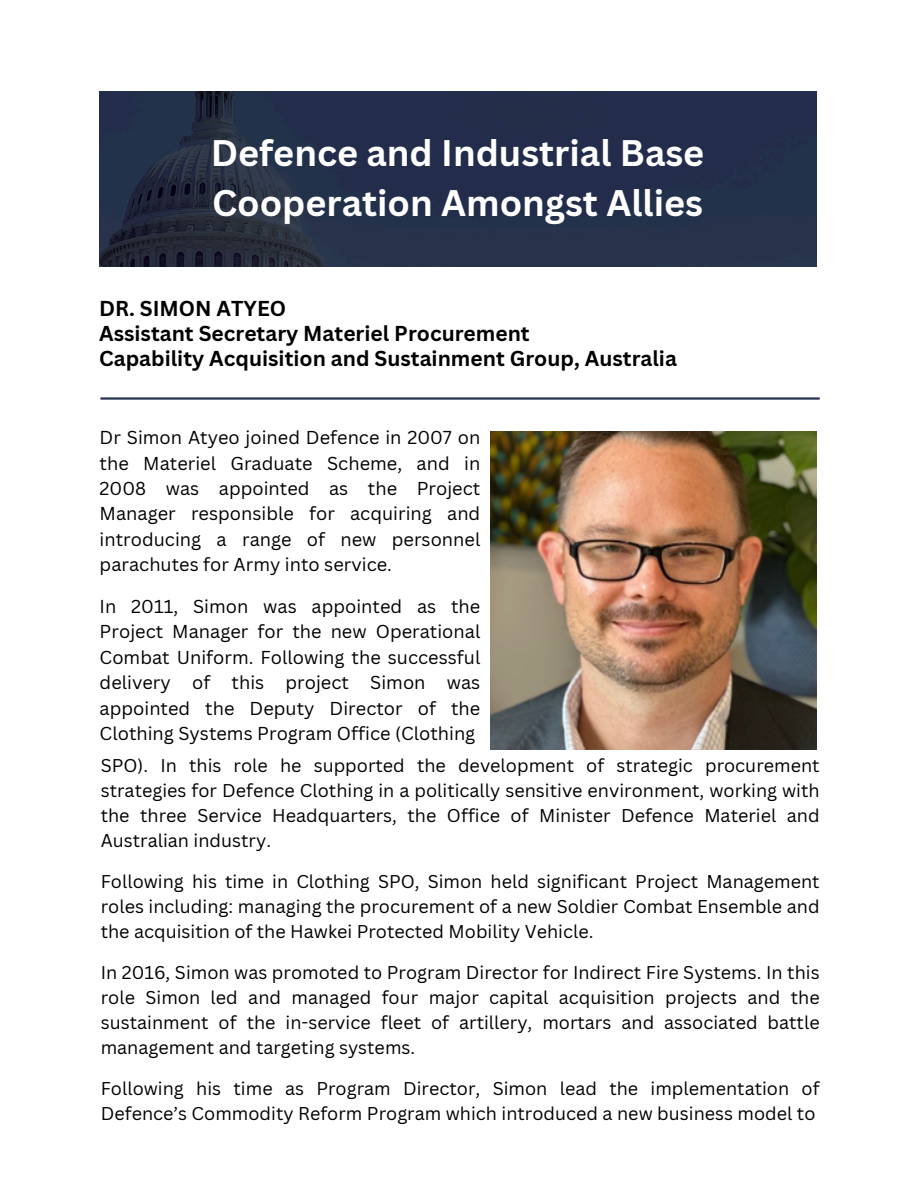
<style>
.page{position:relative;width:918px;height:1188px;background:#fff}
.page>*{position:absolute;margin:0;border:0;box-sizing:border-box;transform-origin:0 0}
.t1{font:700 36px/49.5px "Canva Sans";color:#fff}
.t2{font:700 21px/24.8px "Canva Sans";color:#000}
.t3{font:18.15px/25.3px "Canva Sans";color:#000;text-align:justify}
.t4{font:18px/25px "Canva Sans";color:#000;text-align:justify}
</style>
<div class="page">
<hr style="left:100px;top:397px;width:720px;height:3px;background:#26314c">
<img style="left:99px;top:92px;width:718px;height:174px">
<img style="left:490px;top:431px;width:326px;height:319px">
<p class="t1" style="left:211px;top:128px;width:495px">Defence and Industrial Base<br>Cooperation Amongst Allies</p>
<h2 class="t2" style="left:99px;top:296px;width:579px">DR. SIMON ATYEO<br>Assistant Secretary Materiel Procurement<br>Capability Acquisition and Sustainment Group, Australia</h2>
<p class="t3" style="left:100px;top:425px;width:382px">Dr Simon Atyeo joined Defence in 2007 on the Materiel Graduate Scheme, and in 2008 was appointed as the Project Manager responsible for acquiring and introducing a range of new personnel parachutes for Army into service.</p>
<p class="t3" style="left:100px;top:593px;width:382px">In 2011, Simon was appointed as the Project Manager for the new Operational Combat Uniform. Following the successful delivery of this project Simon was appointed the Deputy Director of the Clothing Systems Program Office (Clothing</p>
<p class="t4" style="left:101px;top:752px;width:720px">SPO). In this role he supported the development of strategic procurement strategies for Defence Clothing in a politically sensitive environment, working with the three Service Headquarters, the Office of Minister Defence Materiel and Australian industry.</p>
<p class="t4" style="left:101px;top:868px;width:720px">Following his time in Clothing SPO, Simon held significant Project Management roles including: managing the procurement of a new Soldier Combat Ensemble and the acquisition of the Hawkei Protected Mobility Vehicle.</p>
<p class="t4" style="left:101px;top:959px;width:720px">In 2016, Simon was promoted to Program Director for Indirect Fire Systems. In this role Simon led and managed four major capital acquisition projects and the sustainment of the in-service fleet of artillery, mortars and associated battle management and targeting systems.</p>
<p class="t4" style="left:101px;top:1075px;width:720px">Following his time as Program Director, Simon lead the implementation of<br>Defence’s Commodity Reform Program which introduced a new business model to</p>
</div>
